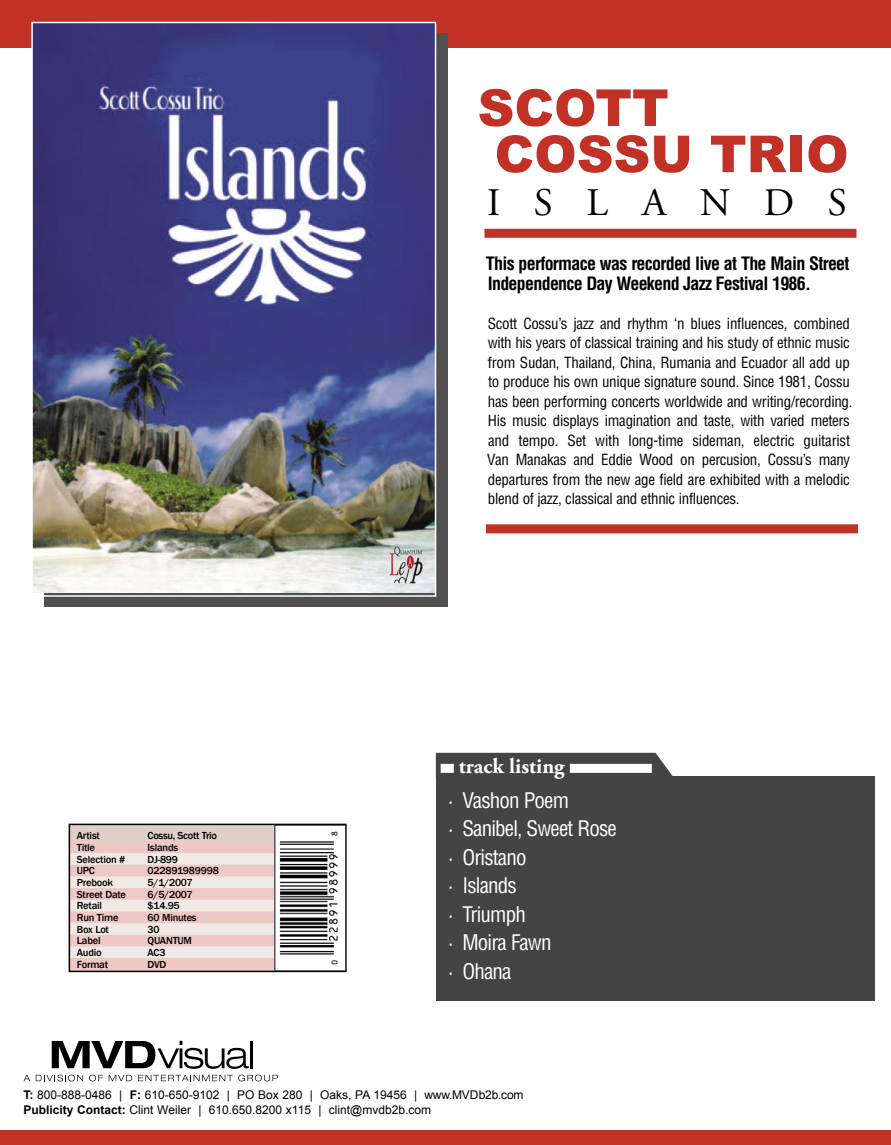
<style>
.page{position:relative;width:891px;height:1145px;background:#fff}
.page>*{position:absolute;margin:0;border:0;box-sizing:border-box;transform-origin:0 0}
.t1{font:900 51px "Arial";color:#c13126}
.t2{font:39px "Adobe Garamond Pro";letter-spacing:.86em;color:#000}
.t3{font:700 21.6px "Adobe Garamond Pro";color:#fff}
.t4{font:condensed 21px "Helvetica";letter-spacing:-.04em;color:#fff}
.t5{font:700 condensed 18px/19.5px "Helvetica";letter-spacing:-.04em;color:#000}
.t6{font:condensed 15px/19.5px "Helvetica";letter-spacing:-.02em;color:#000}
.t7{font:12px "Arial";color:#000}
.t8{font:500 10.5px "Franklin Gothic";letter-spacing:-.02em;color:#000}
.s1{font-weight:700}
</style>
<div class="page">
<svg style="left:436px;top:753px;width:237px;height:23px"></svg>
<div style="left:436px;top:776px;width:439px;height:224px;background:#444"></div>
<div style="left:0;top:0;width:891px;height:47px;background:#c13126"></div>
<div style="left:69px;top:824px;width:249px;height:147px;background:#eec8c5"></div>
<div style="left:72px;top:827px;width:203px;height:14px;background:#e0cfc6"></div>
<svg style="left:72px;top:853px;width:203px;height:105px"></svg>
<div style="left:69px;top:824px;width:278px;height:148px;border:2px solid #000"></div>
<img style="left:277px;top:827px;width:61px;height:142px">
<div style="left:484px;top:229px;width:372px;height:9px;background:#c13126"></div>
<div style="left:486px;top:524px;width:372px;height:9px;background:#c13126"></div>
<div style="left:0;top:1131px;width:891px;height:14px;background:#c13126"></div>
<div style="left:44px;top:33px;width:403px;height:573px;background:#505050"></div>
<img style="left:34px;top:25px;width:399px;height:568px">
<div style="left:31px;top:22px;width:405px;height:575px;border:2px solid #fff"></div>
<div style="left:441px;top:764px;width:13px;height:9px;background:#fff"></div>
<div style="left:570px;top:764px;width:82px;height:9px;background:#fff"></div>
<svg style="left:24px;top:1075px;width:6px;height:6px"></svg>
<svg style="left:36px;top:1041px;width:242px;height:40px"></svg>
<p class="t1" style="left:478px;top:71px;width:193px">SCOTT</p>
<p class="t1" style="left:495px;top:117px;width:356px">COSSU TRIO</p>
<p class="t2" style="left:487px;top:179px;width:361px">ISLANDS</p>
<p class="t5" style="left:486px;top:254px;width:365px">This performace was recorded live at The Main Street<br>Independence Day Weekend Jazz Festival 1986.</p>
<p class="t6" style="left:487px;top:313px;width:367px">Scott Cossu’s jazz and rhythm ‘n blues influences, combined with his years of classical training and his study of ethnic music from Sudan, Thailand, China, Rumania and Ecuador all add up to produce his own unique signature sound. Since 1981, Cossu has been performing concerts worldwide and writing/recording.<br>His music displays imagination and taste, with varied meters and tempo. Set with long-time sideman, electric guitarist Van Manakas and Eddie Wood on percusion, Cossu’s many departures from the new age field are exhibited with a melodic blend of jazz, classical and ethnic influences.</p>
<p class="t8" style="left:77px;top:829px;width:25px">Artist</p>
<p class="t8" style="left:148px;top:829px;width:71px">Cossu, Scott Trio</p>
<p class="t8" style="left:77px;top:841px;width:20px">Title</p>
<p class="t8" style="left:148px;top:841px;width:32px">Islands</p>
<p class="t8" style="left:77px;top:852px;width:50px">Selection #</p>
<p class="t8" style="left:148px;top:852px;width:32px">DJ-899</p>
<p class="t8" style="left:77px;top:864px;width:20px">UPC</p>
<p class="t8" style="left:148px;top:864px;width:73px">022891989998</p>
<p class="t8" style="left:77px;top:876px;width:38px">Prebook</p>
<p class="t8" style="left:148px;top:876px;width:47px">5/1/2007</p>
<p class="t8" style="left:77px;top:887px;width:51px">Street Date</p>
<p class="t8" style="left:148px;top:887px;width:47px">6/5/2007</p>
<p class="t8" style="left:77px;top:899px;width:27px">Retail</p>
<p class="t8" style="left:148px;top:899px;width:34px">$14.95</p>
<p class="t8" style="left:77px;top:911px;width:43px">Run Time</p>
<p class="t8" style="left:148px;top:911px;width:51px">60 Minutes</p>
<p class="t8" style="left:77px;top:922px;width:34px">Box Lot</p>
<p class="t8" style="left:148px;top:922px;width:14px">30</p>
<p class="t8" style="left:77px;top:934px;width:25px">Label</p>
<p class="t8" style="left:148px;top:934px;width:46px">QUANTUM</p>
<p class="t8" style="left:77px;top:946px;width:26px">Audio</p>
<p class="t8" style="left:148px;top:946px;width:19px">AC3</p>
<p class="t8" style="left:77px;top:957px;width:33px">Format</p>
<p class="t8" style="left:148px;top:957px;width:20px">DVD</p>
<p class="t3" style="left:459px;top:753px;width:107px">track listing</p>
<p class="t4" style="left:448px;top:787px;width:122px">· Vashon Poem</p>
<p class="t4" style="left:448px;top:815px;width:170px">· Sanibel, Sweet Rose</p>
<p class="t4" style="left:448px;top:844px;width:80px">· Oristano</p>
<p class="t4" style="left:448px;top:872px;width:70px">· Islands</p>
<p class="t4" style="left:448px;top:901px;width:79px">· Triumph</p>
<p class="t4" style="left:448px;top:929px;width:105px">· Moira Fawn</p>
<p class="t4" style="left:448px;top:958px;width:65px">· Ohana</p>
<p class="t7" style="left:24px;top:1087px;width:501px"><span class="s1">T:</span> 800-888-0486 | <span class="s1">F:</span> 610-650-9102 | PO Box 280 | Oaks, PA 19456 | www.MVDb2b.com</p>
<p class="t7" style="left:24px;top:1102px;width:409px"><span class="s1">Publicity Contact:</span> Clint Weiler | 610.650.8200 x115 | clint@mvdb2b.com</p>
</div>
